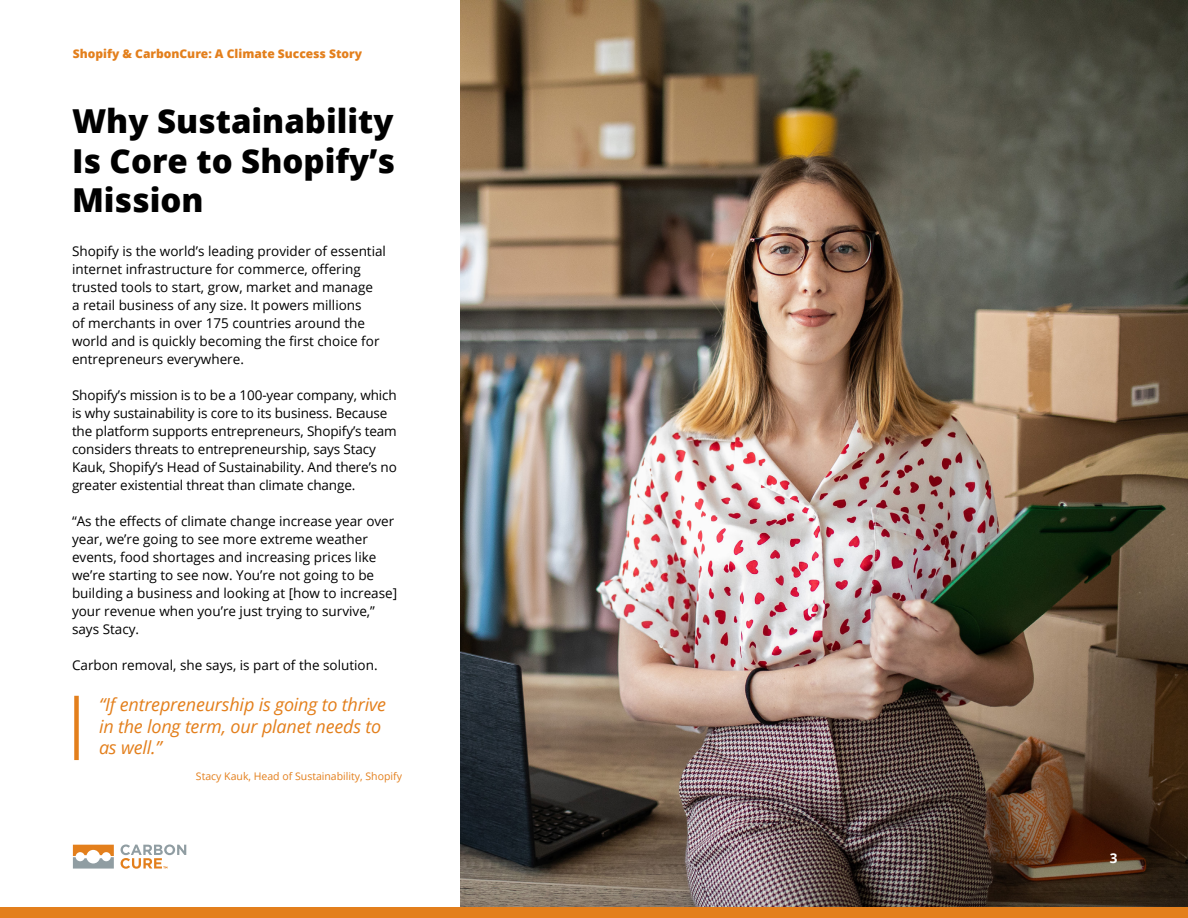
<style>
.page{position:relative;width:1188px;height:918px;background:#fff}
.page>*{position:absolute;margin:0;border:0;box-sizing:border-box;transform-origin:0 0}
.t1{font:800 33px/39.6px "Open Sans";color:#000;text-align:justify}
.t2{font:italic 18px/21.6px "Open Sans";letter-spacing:-.01em;color:#e37f1c}
.t3{font:13.5px/18px "Open Sans";color:#000}
.t4{font:700 13.5px "Open Sans";color:#fff}
.t5{font:800 12px "Open Sans";color:#e37f1c}
.t6{font:10.5px "Open Sans";color:#e37f1c}
</style>
<div class="page">
<img style="left:460px;top:0;width:728px;height:907px">
<svg style="left:73px;top:845px;width:41px;height:24px"></svg>
<svg style="left:121px;top:844px;width:65px;height:25px"></svg>
<div style="left:0;top:907px;width:1188px;height:11px;background:#e37f1c"></div>
<div style="left:74px;top:696px;width:5px;height:64px;background:#e37f1c"></div>
<p class="t5" style="left:73px;top:48px;width:291px">Shopify &amp; CarbonCure: A Climate Success Story</p>
<h1 class="t1" style="left:72px;top:105px;width:325px">Why Sustainability Is Core to Shopify’s Mission</h1>
<p class="t3" style="left:72px;top:243px;width:316px">Shopify is the world’s leading provider of essential internet infrastructure for commerce, o昀昀ering trusted tools to start, grow, market and manage<br>a retail business of any size. It powers millions<br>of merchants in over 175 countries around the world and is quickly becoming the 昀椀rst choice for entrepreneurs everywhere.</p>
<p class="t3" style="left:72px;top:387px;width:326px">Shopify’s mission is to be a 100-year company, which is why sustainability is core to its business. Because the platform supports entrepreneurs, Shopify’s team considers threats to entrepreneurship, says Stacy Kauk, Shopify’s Head of Sustainability. And there’s no greater existential threat than climate change.</p>
<p class="t3" style="left:72px;top:512px;width:327px">“As the e昀昀ects of climate change increase year over year, we’re going to see more extreme weather events, food shortages and increasing prices like we’re starting to see now. You’re not going to be building a business and looking at [how to increase] your revenue when you’re just trying to survive,” says Stacy.</p>
<p class="t3" style="left:72px;top:656px;width:307px">Carbon removal, she says, is part of the solution.</p>
<h2 class="t2" style="left:99px;top:696px;width:289px">“If entrepreneurship is going to thrive in the long term, our planet needs to as well.”</h2>
<p class="t6" style="left:196px;top:772px;width:208px">Stacy Kauk, Head of Sustainability, Shopify</p>
<p class="t4" style="left:1110px;top:853px;width:9px">3</p>
</div>
